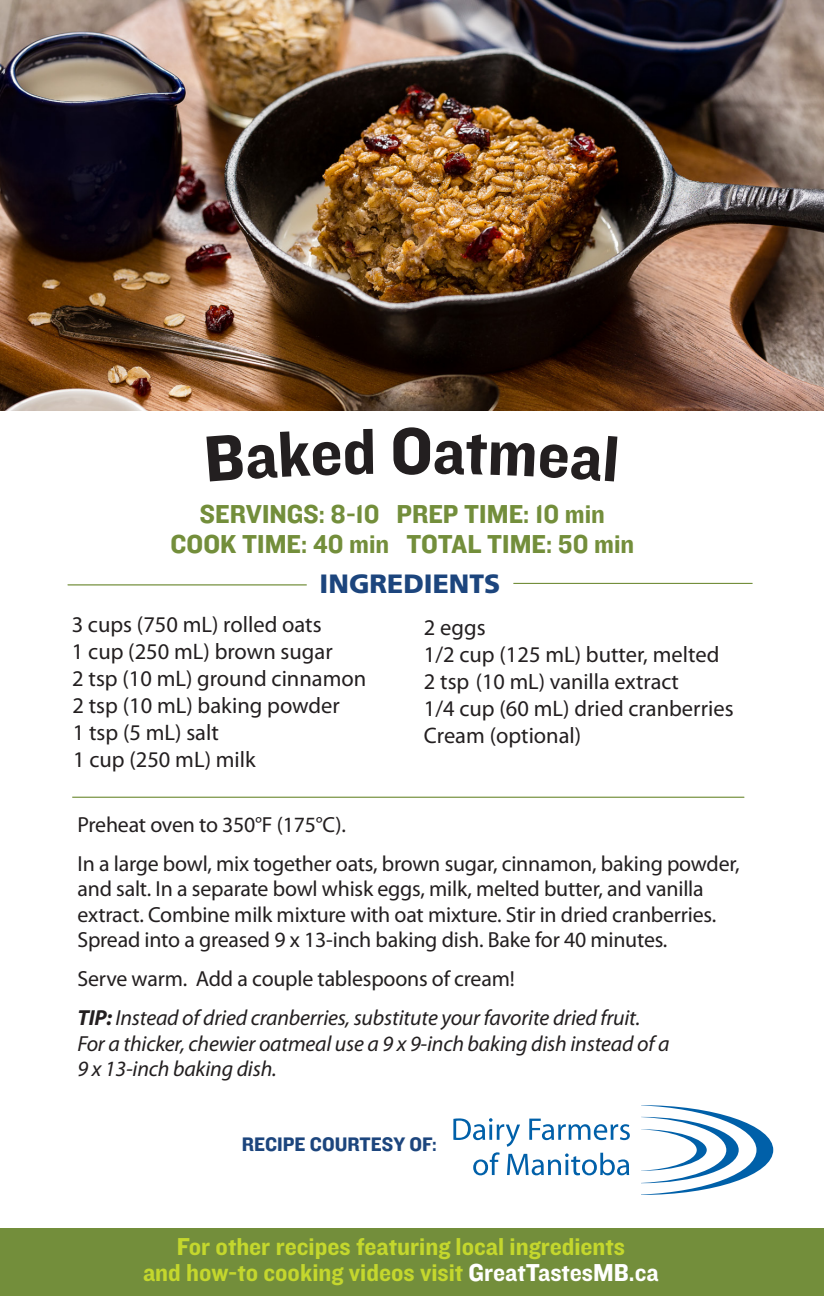
<style>
.page{position:relative;width:824px;height:1296px;background:#fff}
.page>*{position:absolute;margin:0;border:0;box-sizing:border-box;transform-origin:0 0}
.t1{font:27px/30.4px "Knockout HTF51 Middleweight";color:#738e3b;text-align:center}
.t2{font:900 26.55px "Frutiger";color:#1c457d}
.t3{font:25.43px/25.4px "Knockout HTF51 Middleweight";color:#c4d72d;text-align:center}
.t4{font:22.5px/27px "Myriad Pro";color:#231f20}
.t5{font:22.28px "Myriad Pro";color:#231f20}
.t6{font:21.82px/25.4px "Myriad Pro";letter-spacing:-.01em;color:#231f20}
.t7{font:italic 21.82px/38.9px "Myriad Pro";letter-spacing:-.01em;color:#231f20}
.t8{font:20.25px "Knockout HTF51 Middleweight";color:#1c457d}
.s1{font-style:normal}
.s2{font-weight:700}
.s3{color:#fff}
</style>
<div class="page">
<div style="left:0;top:1228px;width:824px;height:68px;background:#738e3b"></div>
<hr style="left:68px;top:584px;width:239px;height:2px;background:#738e3b">
<hr style="left:72px;top:797px;width:672px;height:1px;background:#738e3b">
<hr style="left:513px;top:583px;width:239px;height:1px;background:#738e3b">
<svg style="left:206px;top:429px;width:167px;height:52px"></svg>
<svg style="left:393px;top:427px;width:224px;height:54px"></svg>
<svg style="left:641px;top:1105px;width:132px;height:90px"></svg>
<svg style="left:453px;top:1118px;width:177px;height:57px"></svg>
<img style="left:1px;top:0;width:823px;height:411px">
<p class="t1" style="left:171px;top:500px;width:465px">SERVINGS: 8-10 PREP TIME: 10 min<br>COOK TIME: 40 min TOTAL TIME: 50 min</p>
<p class="t2" style="left:320px;top:568px;width:182px">INGREDIENTS</p>
<p class="t4" style="left:72px;top:611px;width:296px">3 cups (750 mL) rolled oats<br>1 cup (250 mL) brown sugar<br>2 tsp (10 mL) ground cinnamon<br>2 tsp (10 mL) baking powder<br>1 tsp (5 mL) salt<br>1 cup (250 mL) milk</p>
<p class="t4" style="left:424px;top:614px;width:311px">2 eggs<br>1/2 cup (125 mL) butter, melted<br>2 tsp(10 mL) vanil a extract<br>1/4 cup (60 mL) dried cranberries<br>Cream (optional)</p>
<p class="t5" style="left:476px;top:668px;width:205px">(10 mL) vanilla extract</p>
<p class="t6" style="left:77px;top:805px;width:664px;line-height:38.9px">Preheat oven to 350°F (175°C).<br>In a large bowl, mix together oats, brown sugar, cinnamon, baking powder,</p>
<p class="t6" style="left:77px;top:876px;width:640px">and salt. In a separate bowl whisk eggs, milk, melted butter, and vanilla extract. Combine milk mixture with oat mixture. Stir in dried cranberries.<br>Spread into a greased 9 x 13-inch baking dish. Bake for 40 minutes.</p>
<p class="t7" style="left:77px;top:959px;width:564px"><span class="s1">Serve warm. Add a couple tablespoons of cream!<br></span><span class="s2">TIP:</span> Instead of dried cranberries, substitute your favorite dried fruit.</p>
<p class="t7" style="left:77px;top:1030px;width:593px;line-height:25.4px">For a thicker, chewier oatmeal use a 9 x 9-inch baking dish instead of a<br>9 x 13-inch baking dish.</p>
<p class="t8" style="left:242px;top:1134px;width:196px">RECIPE COURTESY OF:</p>
<p class="t3" style="left:143px;top:1235px;width:517px">For other recipes featuring local ingredients<br>and how-to cooking videos visit <span class="s3">GreatTastesMB.ca</span></p>
</div>
